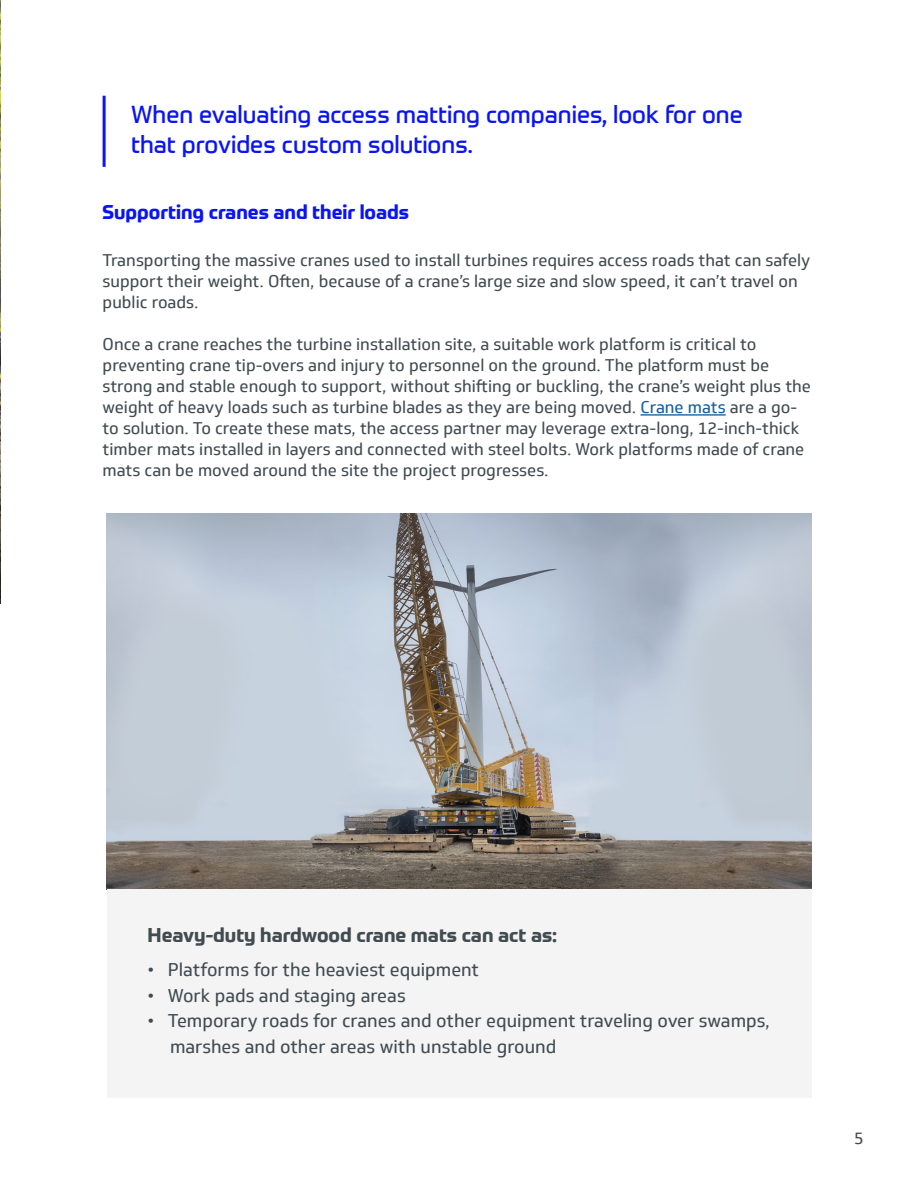
<style>
.page{position:relative;width:918px;height:1188px;background:#fff}
.page>*{position:absolute;margin:0;border:0;box-sizing:border-box;transform-origin:0 0}
.t1{font:24px/30px "Prometo";color:#0a14f5}
.t2{font:700 19.5px "Prometo";color:#414b50}
.t3{font:700 19.5px "Prometo";color:#0a14f5}
.t4{font:18px/25.5px "Soleto";color:#414b50}
.t5{font:16.5px/21px "Soleto";color:#414b50}
.s1{color:#175d9e}
</style>
<div class="page">
<img style="left:107px;top:514px;width:705px;height:375px">
<hr style="left:641px;top:414px;width:85px;height:2px;background:#175d9e">
<hr style="left:103px;top:96px;width:3px;height:71px;background:#0a14f5">
<div style="left:107px;top:889px;width:705px;height:209px;background:#f4f4f5"></div>
<img style="left:0;top:0;width:1px;height:202px">
<hr style="left:0;top:202px;width:1px;height:402px;background:#040503">
<h1 class="t1" style="left:131px;top:99px;width:613px">When evaluating access matting companies, look for one that provides custom solutions.</h1>
<p class="t3" style="left:103px;top:200px;width:308px">Supporting cranes and their loads</p>
<p class="t5" style="left:103px;top:250px;width:709px">Transporting the massive cranes used to install turbines requires access roads that can safely support their weight. Often, because of a crane’s large size and slow speed, it can’t travel on public roads.</p>
<p class="t5" style="left:103px;top:334px;width:710px">Once a crane reaches the turbine installation site, a suitable work platform is critical to preventing crane tip-overs and injury to personnel on the ground. The platform must be strong and stable enough to support, without shifting or buckling, the crane’s weight plus the weight of heavy loads such as turbine blades as they are being moved. <span class="s1">Crane mats</span> are a go&shy;to solution. To create these mats, the access partner may leverage extra-long, 12-inch-thick timber mats installed in layers and connected with steel bolts. Work platforms made of crane mats can be moved around the site the project progresses.</p>
<p class="t2" style="left:148px;top:922px;width:411px">Heavy-duty hardwood crane mats can act as:</p>
<p class="t4" style="left:148px;top:957px;width:333px">• Platforms for the heaviest equipment</p>
<p class="t4" style="left:148px;top:983px;width:260px">• Work pads and staging areas</p>
<p class="t4" style="left:170px;top:1008px;width:601px;text-indent:-22px">• Temporary roads for cranes and other equipment traveling over swamps, marshes and other areas with unstable ground</p>
<p class="t5" style="left:854px;top:1128px;width:11px">5</p>
</div>
